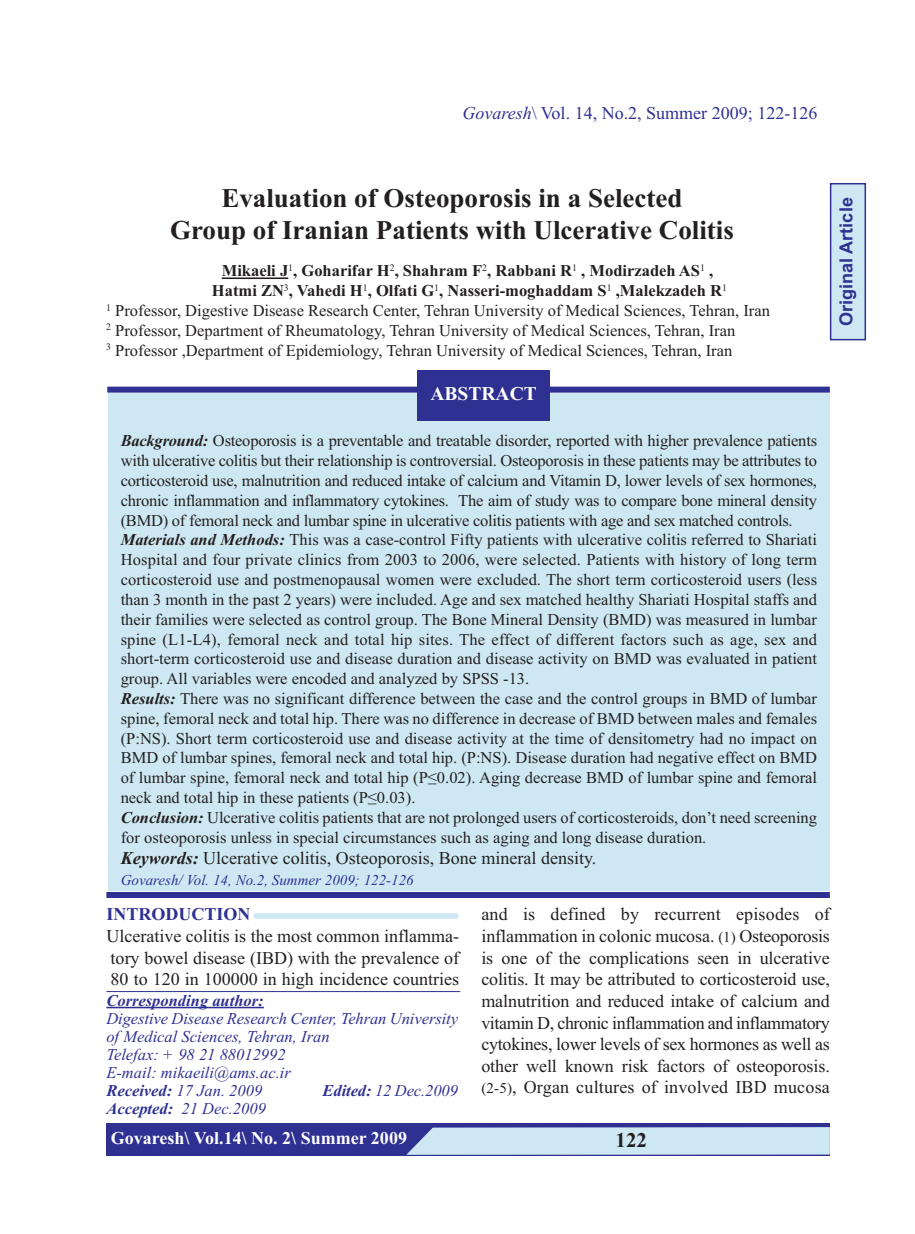
<style>
.page{position:relative;width:915px;height:1234px;background:#fff}
.page>*{position:absolute;margin:0;border:0;box-sizing:border-box;transform-origin:0 0}
.t1{font:700 27px/32.4px "Times New Roman";color:#231f20;text-align:center}
.t2{font:700 21px "Times New Roman";color:#231f20}
.t3{font:700 19.5px "Times New Roman";color:#fff}
.t4{font:18px/21.6px "Times New Roman";color:#231f20;text-align:justify}
.t5{font:18px "Times New Roman";color:#2e3092}
.t6{font:700 18px "Times New Roman";color:#fff}
.t7{font:700 18px "Arial";color:#2e3092}
.t8{font:700 18px "Times New Roman";color:#2e3092}
.t9{font:16.5px/19.8px "Times New Roman";color:#231f20}
.t10{font:italic 16.5px/18px "Times New Roman";color:#2e3092}
.t11{font:700 16.5px "Times New Roman";color:#231f20}
.t12{font:italic 700 16.5px "Times New Roman";color:#2e3092}
.t13{font:italic 15px "Times New Roman";color:#2e3092}
.s1{font-style:italic}
.s2{font-weight:700;font-style:italic}
.s3{font-weight:700}
.s4{font-size:15px}
</style>
<div class="page">
<hr style="left:222px;top:277px;width:66px;height:2px;background:#231f20">
<div style="left:107px;top:386px;width:722px;height:6px;background:#2e3092"></div>
<div style="left:108px;top:393px;width:721px;height:498px;background:#cee8f3"></div>
<div style="left:417px;top:370px;width:132px;height:51px;background:#2e3092"></div>
<div style="left:106px;top:891px;width:723px;height:6px;background:#2e3092"></div>
<div style="left:831px;top:184px;width:33px;height:155px;background:#cee8f3"></div>
<div style="left:829px;top:183px;width:36px;height:157px;border:2px solid #2e3092"></div>
<div style="left:106px;top:1123px;width:723px;height:32px;background:#2e3092"></div>
<div style="left:407px;top:1127px;width:422px;height:27px;background:#cee8f3"></div>
<hr style="left:106px;top:1006px;width:158px;height:2px;background:#2e3092">
<div style="left:253px;top:912px;width:205px;height:6px;background:#cee8f3;border-radius:3px"></div>
<hr style="left:106px;top:990px;width:354px;height:1px;background:#2e3092">
<p class="t5" style="left:462px;top:102px;width:356px"><span class="s1">Govaresh</span>\ Vol. 14, No.2, Summer 2009; 122-126</p>
<h1 class="t1" style="left:170px;top:181px;width:565px">Evaluation of Osteoporosis in a Selected<br>Group of Iranian Patients with Ulcerative Colitis</h1>
<p class="t11" style="left:222px;top:261px;width:493px">Mikaeli J<sup>1</sup>, Goharifar H<sup>2</sup>, Shahram F<sup>2</sup>, Rabbani R<sup>1</sup> , Modirzadeh AS<sup>1</sup> ,</p>
<p class="t11" style="left:212px;top:281px;width:516px">Hatmi ZN<sup>3</sup>, Vahedi H<sup>1</sup>, Olfati G<sup>1</sup>, Nasseri-moghaddam S<sup>1</sup> ,Malekzadeh R<sup>1</sup></p>
<p class="t9" style="left:106px;top:300px;width:665px"><sup>1</sup> Professor, Digestive Disease Research Center, Tehran University of Medical Sciences, Tehran, Iran</p>
<p class="t9" style="left:106px;top:320px;width:630px"><sup>2</sup> Professor, Department of Rheumatology, Tehran University of Medical Sciences, Tehran, Iran</p>
<p class="t9" style="left:106px;top:340px;width:627px"><sup>3</sup> Professor ,Department of Epidemiology, Tehran University of Medical Sciences, Tehran, Iran</p>
<p class="t3" style="left:430px;top:382px;width:108px">ABSTRACT</p>
<p class="t9" style="left:121px;top:430px;width:697px"><span class="s2">Background:</span> Osteoporosis is a preventable and treatable disorder, reported with higher prevalence patients with ulcerative colitis but their relationship is controversial. Osteoporosis in these patients may be attributes to corticosteroid use, malnutrition and reduced intake of calcium and Vitamin D, lower levels of sex hormones, chronic inflammation and inflammatory cytokines. The aim of study was to compare bone mineral density (BMD) of femoral neck and lumbar spine in ulcerative colitis patients with age and sex matched controls.<br><span class="s2">Materials and Methods:</span> This was a case-control Fifty patients with ulcerative colitis referred to Shariati Hospital and four private clinics from 2003 to 2006, were selected. Patients with history of long term corticosteroid use and postmenopausal women were excluded. The short term corticosteroid users (less than 3 month in the past 2 years) were included. Age and sex matched healthy Shariati Hospital staffs and their families were selected as control group. The Bone Mineral Density (BMD) was measured in lumbar spine (L1-L4), femoral neck and total hip sites. The effect of different factors such as age, sex and short-term corticosteroid use and disease duration and disease activity on BMD was evaluated in patient group. All variables were encoded and analyzed by SPSS -13.<br><span class="s2">Results:</span> There was no significant difference between the case and the control groups in BMD of lumbar spine, femoral neck and total hip. There was no difference in decrease of BMD between males and females (P:NS). Short term corticosteroid use and disease activity at the time of densitometry had no impact on BMD of lumbar spines, femoral neck and total hip. (P:NS). Disease duration had negative effect on BMD of lumbar spine, femoral neck and total hip (P≤0.02). Aging decrease BMD of lumbar spine and femoral neck and total hip in these patients (P≤0.03).<br><span class="s2">Conclusion:</span> Ulcerative colitis patients that are not prolonged users of corticosteroids, don’t need screening for osteoporosis unless in special circumstances such as aging and long disease duration.</p>
<p class="t4" style="left:121px;top:846px;width:477px"><span class="s2">Keywords:</span> Ulcerative colitis, Osteoporosis, Bone mineral density.</p>
<p class="t13" style="left:121px;top:871px;width:294px">Govaresh/ Vol. 14, No.2, Summer 2009; 122-126</p>
<p class="t7" style="left:835px;top:326px;width:130px;rotate:-90deg">Original Article</p>
<p class="t8" style="left:106px;top:903px;width:146px">INTRODUCTION</p>
<p class="t4" style="left:106px;top:924px;width:354px">Ulcerative colitis is the most common inflamma&shy;tory bowel disease (IBD) with the prevalence of 80 to 120 in 100000 in high incidence countries</p>
<p class="t12" style="left:106px;top:990px;width:159px">Corresponding author:</p>
<p class="t10" style="left:106px;top:1008px;width:353px">Digestive Disease Research Center, Tehran University of Medical Sciences, Tehran, Iran<br>Telefax: + 98 21 88012992<br>E-mail: mikaeili@ams.ac.ir<br><span class="s3">Received:</span> 17 Jan. 2009</p>
<p class="t10" style="left:322px;top:1080px;width:137px"><span class="s3">Edited:</span> 12 Dec.2009</p>
<p class="t10" style="left:106px;top:1098px;width:161px"><span class="s3">Accepted:</span> 21 Dec.2009</p>
<p class="t4" style="left:481px;top:903px;width:350px">and is defined by recurrent episodes of inflammation in colonic mucosa. <span class="s4">(1)</span> Osteoporosis is one of the complications seen in ulcerative colitis. It may be attributed to corticosteroid use, malnutrition and reduced intake of calcium and vitamin D, chronic inflammation and inflammatory cytokines, lower levels of sex hormones as well as other well known risk factors of osteoporosis. <span class="s4">(2-5)</span>, Organ cultures of involved IBD mucosa</p>
<p class="t6" style="left:111px;top:1126px;width:297px">Govaresh\ Vol.14\ No. 2\ Summer 2009</p>
<p class="t2" style="left:615px;top:1127px;width:33px">122</p>
</div>
